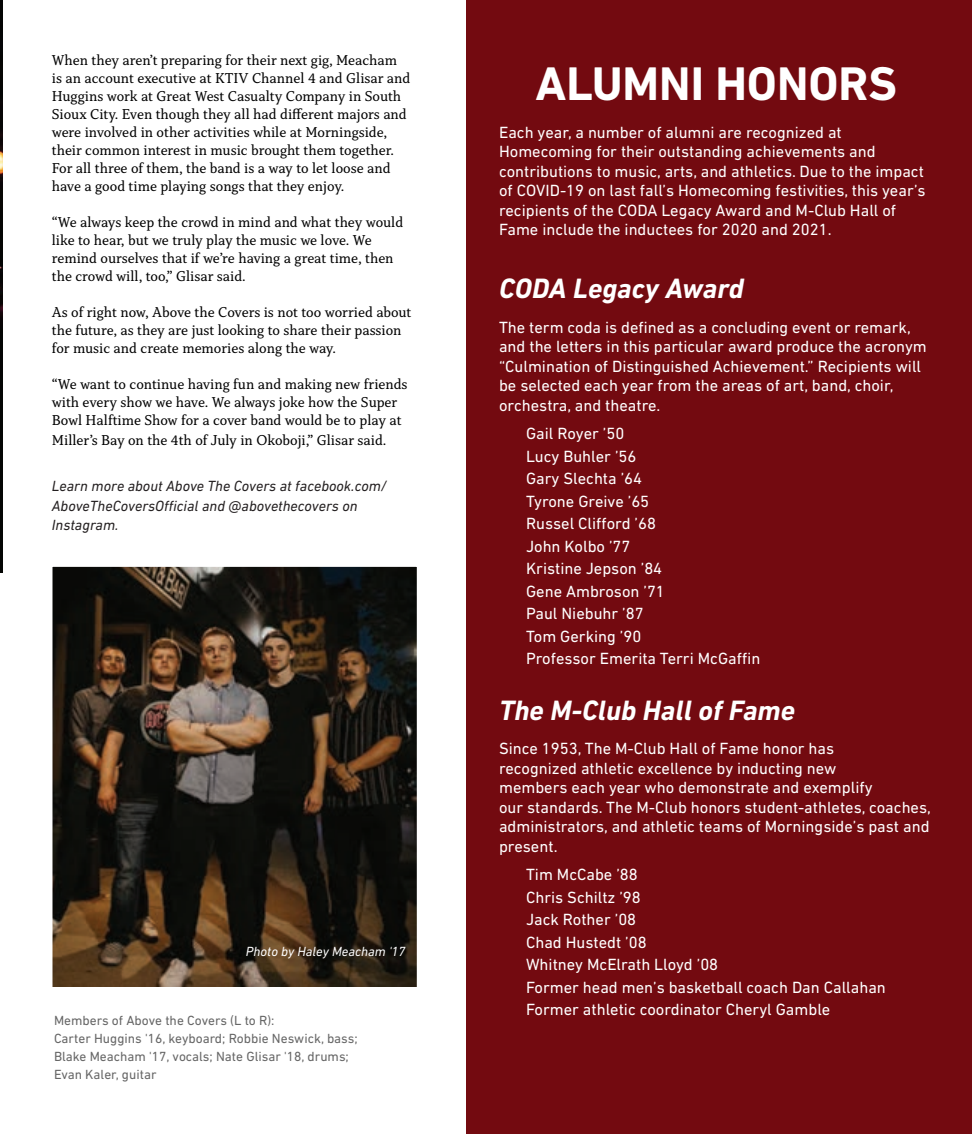
<style>
.page{position:relative;width:972px;height:1134px;background:#fff}
.page>*{position:absolute;margin:0;border:0;box-sizing:border-box;transform-origin:0 0}
.t1{font:700 48px "DIN Next LT Pro";color:#fff}
.t2{font:italic 700 28.5px "DIN Next LT Pro";color:#fff}
.t3{font:16.5px/22.5px "DIN Next LT Pro";color:#fff}
.t4{font:15px/18px "Capitolina";color:#000}
.t5{font:italic 15px/19.5px "DIN Next LT Pro";color:#231f20}
.t6{font:13.5px/18px "DIN Next LT Pro";color:#666}
.t7{font:italic 13.5px "DIN Next LT Pro";color:#fff}
</style>
<div class="page">
<div style="left:467px;top:0;width:505px;height:1134px;background:#730a10"></div>
<img style="left:54px;top:568px;width:361px;height:419px">
<div style="left:52px;top:566px;width:365px;height:431px;border:1px solid #fff"></div>
<img style="left:0;top:0;width:2px;height:572px">
<p class="t4" style="left:52px;top:52px;width:360px">When they aren’t preparing for their next gig, Meacham is an account executive at KTIV Channel 4 and Glisar and Huggins work at Great West Casualty Company in South Sioux City. Even though they all had different majors and were involved in other activities while at Morningside, their common interest in music brought them together.<br>For all three of them, the band is a way to let loose and have a good time playing songs that they enjoy.</p>
<p class="t4" style="left:52px;top:214px;width:353px">“We always keep the crowd in mind and what they would like to hear, but we truly play the music we love. We remind ourselves that if we’re having a great time, then the crowd will, too,” Glisar said.</p>
<p class="t4" style="left:52px;top:304px;width:361px">As of right now, Above the Covers is not too worried about the future, as they are just looking to share their passion for music and create memories along the way.</p>
<p class="t4" style="left:52px;top:376px;width:357px">“We want to continue having fun and making new friends with every show we have. We always joke how the Super<br>Bowl Halftime Show for a cover band would be to play at</p>
<p class="t4" style="left:52px;top:431px;width:336px">Miller’s Bay on the 4th of July in Okoboji,” Glisar said.</p>
<p class="t5" style="left:52px;top:476px;width:337px">Learn more about Above The Covers at facebook.com/<br>AboveTheCoversOfficial and @abovethecovers on<br>Instagram.</p>
<p class="t7" style="left:246px;top:944px;width:161px">Photo by Haley Meacham '17</p>
<p class="t6" style="left:54px;top:1011px;width:305px">Members of Above the Covers (L to R):<br>Carter Huggins '16, keyboard; Robbie Neswick, bass; Blake Meacham '17, vocals; Nate Glisar '18, drums; Evan Kaler, guitar</p>
<h1 class="t1" style="left:536px;top:56px;width:363px">ALUMNI HONORS</h1>
<p class="t3" style="left:499px;top:122px;width:428px;line-height:19.5px">Each year, a number of alumni are recognized at Homecoming for their outstanding achievements and contributions to music, arts, and athletics. Due to the impact of COVID-19 on last fall’s Homecoming festivities, this year’s recipients of the CODA Legacy Award and M-Club Hall of Fame include the inductees for 2020 and 2021.</p>
<h2 class="t2" style="left:499px;top:272px;width:246px">CODA Legacy Award</h2>
<p class="t3" style="left:499px;top:317px;width:429px;line-height:19.5px">The term coda is defined as a concluding event or remark, and the letters in this particular award produce the acronym “Culmination of Distinguished Achievement.” Recipients will be selected each year from the areas of art, band, choir, orchestra, and theatre.</p>
<p class="t3" style="left:526px;top:422px;width:236px">Gail Royer ’50<br>Lucy Buhler ’56<br>Gary Slechta ’64<br>Tyrone Greive ’65<br>Russel Clifford ’68<br>John Kolbo ’77<br>Kristine Jepson ’84<br>Gene Ambroson ’71<br>Paul Niebuhr ’87<br>Tom Gerking ’90<br>Professor Emerita Terri McGaffin</p>
<h2 class="t2" style="left:499px;top:693px;width:297px">The M-Club Hall of Fame</h2>
<p class="t3" style="left:499px;top:739px;width:433px;line-height:19.5px">Since 1953, The M-Club Hall of Fame honor has<br>recognized athletic excellence by inducting new<br>members each year who demonstrate and exemplify<br>our standards. The M-Club honors student-athletes, coaches, administrators, and athletic teams of Morningside’s past and present.</p>
<p class="t3" style="left:526px;top:863px;width:361px">Tim McCabe ’88<br>Chris Schiltz ’98<br>Jack Rother ’08<br>Chad Hustedt ’08<br>Whitney McElrath Lloyd ’08<br>Former head men’s basketball coach Dan Callahan<br>Former athletic coordinator Cheryl Gamble</p>
</div>
